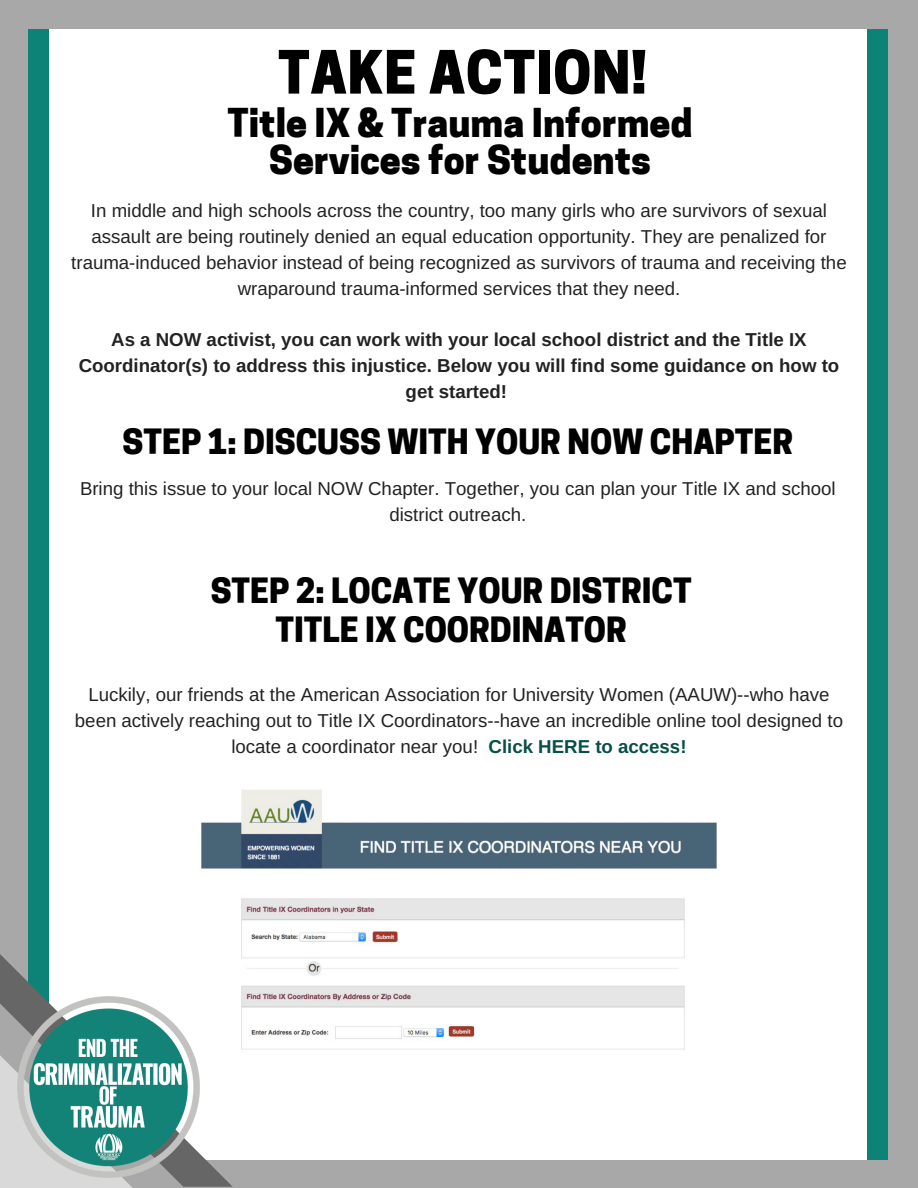
<style>
.page{position:relative;width:918px;height:1188px;background:#fff}
.page>*{position:absolute;margin:0;border:0;box-sizing:border-box;transform-origin:0 0}
.t1{font:800 55.95px "Cooper Hewitt";letter-spacing:.01em;color:#000}
.t2{font:800 37.35px/37.2px "Cooper Hewitt";color:#000;text-align:center}
.t3{font:800 32.7px/39.3px "Cooper Hewitt";color:#000;text-align:center}
.t4{font:18.75px/25.8px "Arimo";color:#222;text-align:center}
.t5{font:700 18.75px/25.8px "Arimo";color:#222;text-align:center}
.s1{font-weight:700;color:#084f48}
</style>
<div class="page">
<div style="left:867px;top:10px;width:51px;height:1166px;background:#0d8276"></div>
<div style="left:889px;top:0;width:29px;height:1179px;background:#a8a8a8"></div>
<div style="left:0;top:0;width:918px;height:28px;background:#a8a8a8"></div>
<div style="left:112px;top:1160px;width:806px;height:28px;background:#a8a8a8"></div>
<svg style="left:201px;top:1155px;width:32px;height:32px"></svg>
<svg style="left:0;top:28px;width:201px;height:1160px"></svg>
<img style="left:184px;top:785px;width:533px;height:289px">
<img style="left:18px;top:997px;width:181px;height:181px">
<h1 class="t1" style="left:278px;top:52px;width:370px">TAKE ACTION!</h1>
<h2 class="t2" style="left:228px;top:109px;width:467px">Title IX &amp; Trauma Informed<br>Services for Students</h2>
<p class="t4" style="left:71px;top:198px;width:777px">In middle and high schools across the country, too many girls who are survivors of sexual assault are being routinely denied an equal education opportunity. They are penalized for trauma-induced behavior instead of being recognized as survivors of trauma and receiving the wraparound trauma-informed services that they need.</p>
<p class="t5" style="left:79px;top:327px;width:762px">As a NOW activist, you can work with your local school district and the Title IX<br>Coordinator(s) to address this injustice. Below you will find some guidance on how to get started!</p>
<h3 class="t3" style="left:123px;top:426px;width:672px">STEP 1: DISCUSS WITH YOUR NOW CHAPTER</h3>
<p class="t4" style="left:80px;top:476px;width:757px">Bring this issue to your local NOW Chapter. Together, you can plan your Title IX and school district outreach.</p>
<h3 class="t3" style="left:211px;top:575px;width:483px">STEP 2: LOCATE YOUR DISTRICT<br>TITLE IX COORDINATOR</h3>
<p class="t4" style="left:75px;top:681px;width:770px">Luckily, our friends at the American Association for University Women (AAUW)--who have been actively reaching out to Title IX Coordinators--have an incredible online tool designed to locate a coordinator near you! <span class="s1">Click HERE to access!</span></p>
</div>
